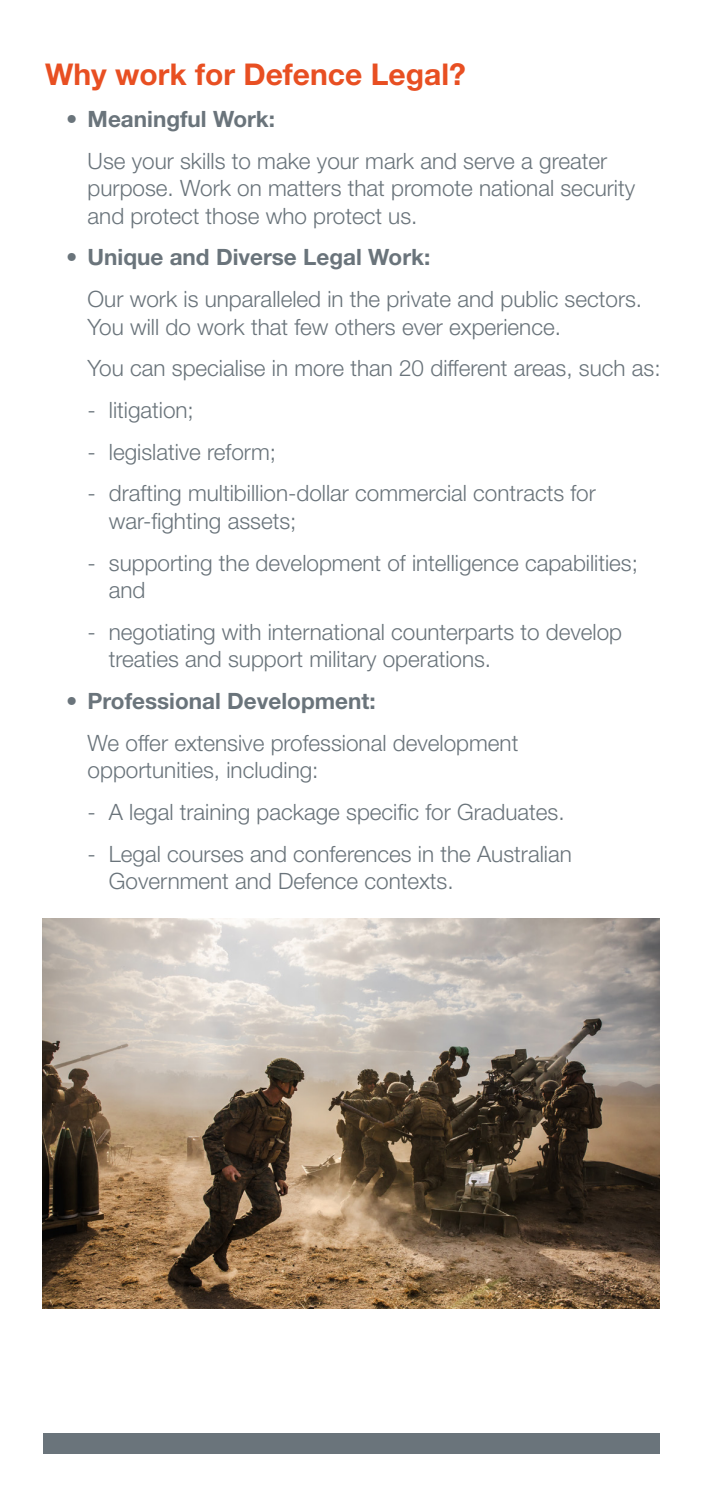
<style>
.page{position:relative;width:702px;height:1489px;background:#fff}
.page>*{position:absolute;margin:0;border:0;box-sizing:border-box;transform-origin:0 0}
.orange_bold_header_new{font:700 30px "Helvetica Neue LT Std";color:#e84f22}
._6mm_ind_grey{font:300 22.5px/27.5px "Helvetica Neue LT Std";color:#6a747b}
.grey_body_text{font:300 22.5px/27.5px "Helvetica Neue LT Std";color:#6a747b}
._9mm_ind_grey_body_text{font:300 22.5px/27.5px "Helvetica Neue LT Std";color:#6a747b}
.indent_h3_grey{font:700 22.5px "Helvetica Neue LT Std";color:#6a747b}
</style>
<div class="page">
<img style="left:43px;top:918px;width:616px;height:389px">
<div style="left:43px;top:1432px;width:616px;height:21px;background:#6a747b"></div>
<p class="orange_bold_header_new" style="left:45px;top:56px;width:422px">Why work for Defence Legal?</p>
<p class="indent_h3_grey" style="left:66px;top:105px;width:210px">• Meaningful Work:</p>
<p class="_6mm_ind_grey" style="left:88px;top:146px;width:549px">Use your skills to make your mark and serve a greater purpose. Work on matters that promote national security and protect those who protect us.</p>
<p class="indent_h3_grey" style="left:66px;top:243px;width:365px">• Unique and Diverse Legal Work:</p>
<p class="_6mm_ind_grey" style="left:88px;top:285px;width:556px">Our work is unparalleled in the private and public sectors.<br>You will do work that few others ever experience.</p>
<p class="_6mm_ind_grey" style="left:88px;top:354px;width:574px">You can specialise in more than 20 different areas, such as:</p>
<p class="grey_body_text" style="left:88px;top:396px;width:108px">- litigation;</p>
<p class="grey_body_text" style="left:88px;top:437px;width:190px">- legislative reform;</p>
<p class="grey_body_text" style="left:109px;top:479px;width:488px;text-indent:-21px">- drafting multibillion-dollar commercial contracts for war-fighting assets;</p>
<p class="grey_body_text" style="left:109px;top:548px;width:530px;text-indent:-21px">- supporting the development of intelligence capabilities; and</p>
<p class="grey_body_text" style="left:109px;top:617px;width:515px;text-indent:-21px">- negotiating with international counterparts to develop treaties and support military operations.</p>
<p class="indent_h3_grey" style="left:66px;top:687px;width:311px">• Professional Development:</p>
<p class="_6mm_ind_grey" style="left:88px;top:728px;width:432px">We offer extensive professional development opportunities, including:</p>
<p class="_9mm_ind_grey_body_text" style="left:88px;top:797px;width:478px">- A legal training package specific for Graduates.</p>
<p class="_9mm_ind_grey_body_text" style="left:109px;top:839px;width:464px;text-indent:-21px">- Legal courses and conferences in the Australian<br>Government and Defence contexts.</p>
</div>
